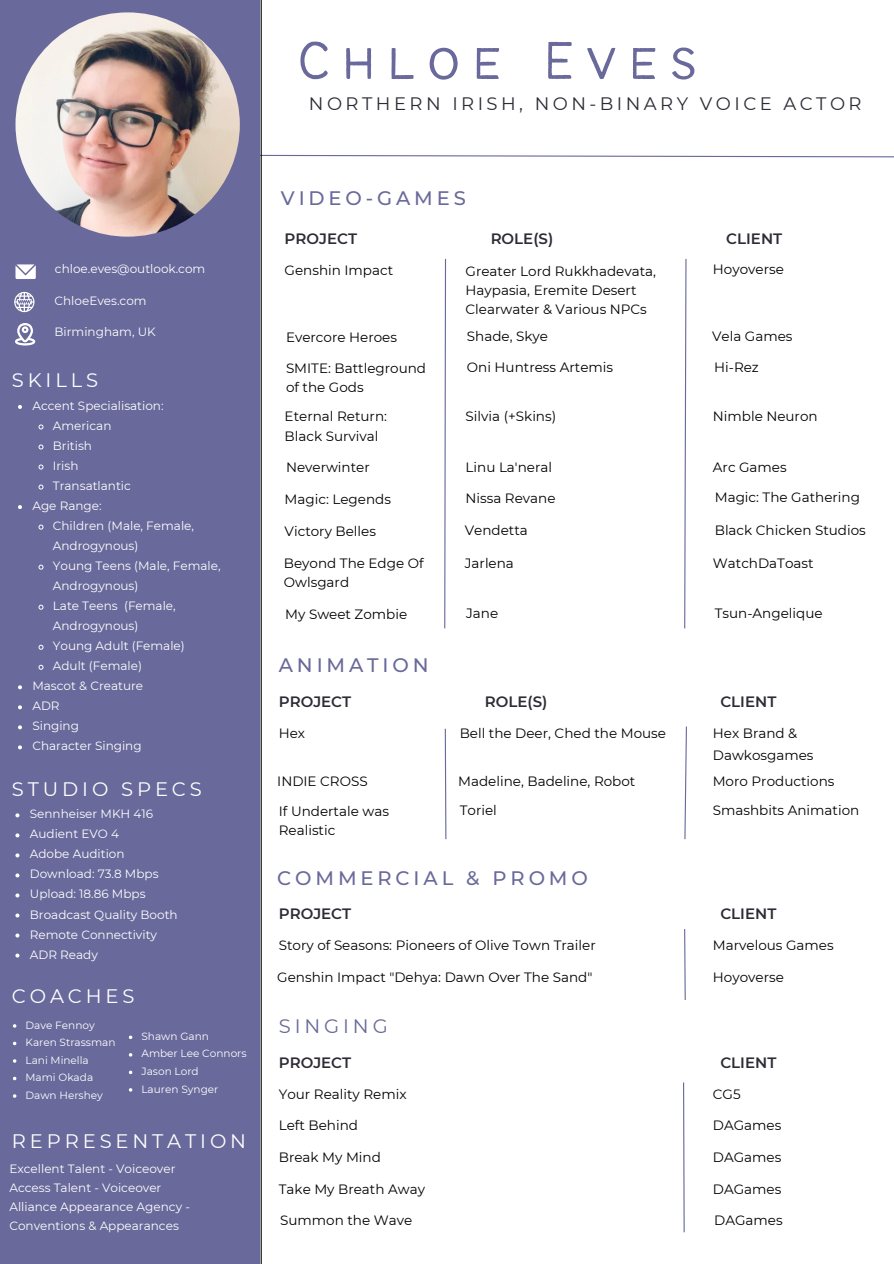
<style>
.page{position:relative;width:894px;height:1264px;background:#fff}
.page>*{position:absolute;margin:0;border:0;box-sizing:border-box;transform-origin:0 0}
.t1{font:300 58.5px "Bantayog";letter-spacing:.2em;color:#69699b}
.t2{font:19.5px "Montserrat";letter-spacing:.2em;color:#fff}
.t3{font:500 19.5px "Montserrat";letter-spacing:.2em;color:#69699b}
.t4{font:19.5px "Montserrat";letter-spacing:.2em;color:#69699b}
.t5{font:18px "Montserrat";letter-spacing:.19em;color:#2f2b36}
.t6{font:600 15px "Montserrat";color:#2f2b36}
.t7{font:13.5px/19.2px "Montserrat";color:#000}
.t8{font:12px/20px "Montserrat";color:#fff}
.t9{font:10.5px "Montserrat";color:#fff}
</style>
<div class="page">
<div style="left:0;top:0;width:260px;height:1263px;background:#69699b"></div>
<svg style="left:262px;top:154px;width:631px;height:4px"></svg>
<hr style="left:260px;top:0;width:2px;height:1263px;background:#000">
<svg style="left:15px;top:264px;width:21px;height:15px"></svg>
<svg style="left:15px;top:323px;width:20px;height:22px"></svg>
<svg style="left:14px;top:292px;width:20px;height:20px"></svg>
<img style="left:15px;top:12px;width:225px;height:225px;border-radius:50%">
<svg style="left:18px;top:405px;width:4px;height:4px"></svg>
<svg style="left:38px;top:424px;width:6px;height:6px"></svg>
<svg style="left:38px;top:444px;width:6px;height:6px"></svg>
<svg style="left:38px;top:464px;width:6px;height:6px"></svg>
<svg style="left:38px;top:484px;width:6px;height:6px"></svg>
<svg style="left:18px;top:505px;width:4px;height:4px"></svg>
<svg style="left:38px;top:524px;width:6px;height:6px"></svg>
<svg style="left:38px;top:564px;width:6px;height:6px"></svg>
<svg style="left:38px;top:604px;width:6px;height:6px"></svg>
<svg style="left:38px;top:644px;width:6px;height:6px"></svg>
<svg style="left:38px;top:664px;width:6px;height:6px"></svg>
<svg style="left:18px;top:685px;width:4px;height:4px"></svg>
<svg style="left:18px;top:705px;width:4px;height:4px"></svg>
<svg style="left:18px;top:725px;width:4px;height:4px"></svg>
<svg style="left:18px;top:745px;width:4px;height:4px"></svg>
<svg style="left:15px;top:813px;width:4px;height:4px"></svg>
<svg style="left:15px;top:833px;width:4px;height:4px"></svg>
<svg style="left:15px;top:853px;width:4px;height:4px"></svg>
<svg style="left:15px;top:873px;width:4px;height:4px"></svg>
<svg style="left:15px;top:893px;width:4px;height:4px"></svg>
<svg style="left:15px;top:913px;width:4px;height:4px"></svg>
<svg style="left:15px;top:933px;width:4px;height:4px"></svg>
<svg style="left:15px;top:953px;width:4px;height:4px"></svg>
<svg style="left:129px;top:1035px;width:3px;height:4px"></svg>
<svg style="left:129px;top:1070px;width:3px;height:4px"></svg>
<svg style="left:444px;top:258px;width:2px;height:371px"></svg>
<svg style="left:684px;top:259px;width:3px;height:370px"></svg>
<svg style="left:684px;top:726px;width:3px;height:114px"></svg>
<svg style="left:444px;top:728px;width:3px;height:112px"></svg>
<svg style="left:684px;top:929px;width:2px;height:71px"></svg>
<svg style="left:683px;top:1082px;width:2px;height:151px"></svg>
<p class="t8" style="left:55px;top:259px;width:152px">chloe.eves@outlook.com</p>
<p class="t8" style="left:54px;top:291px;width:94px">ChloeEves.com</p>
<p class="t8" style="left:54px;top:322px;width:103px">Birmingham, UK</p>
<p class="t2" style="left:12px;top:368px;width:88px">SKILLS</p>
<p class="t8" style="left:32px;top:395px;width:133px">Accent Specialisation:</p>
<p class="t8" style="left:53px;top:415px;width:60px">American</p>
<p class="t8" style="left:53px;top:436px;width:41px">British</p>
<p class="t8" style="left:53px;top:456px;width:27px">Irish</p>
<p class="t8" style="left:53px;top:476px;width:80px">Transatlantic</p>
<p class="t8" style="left:32px;top:496px;width:71px">Age Range:</p>
<p class="t8" style="left:53px;top:516px;width:143px">Children (Male, Female,<br>Androgynous)</p>
<p class="t8" style="left:53px;top:556px;width:169px">Young Teens (Male, Female,<br>Androgynous)</p>
<p class="t8" style="left:53px;top:596px;width:124px">Late Teens (Female,<br>Androgynous)</p>
<p class="t8" style="left:53px;top:636px;width:133px">Young Adult (Female)</p>
<p class="t8" style="left:53px;top:656px;width:91px">Adult (Female)</p>
<p class="t8" style="left:32px;top:676px;width:112px">Mascot &amp; Creature</p>
<p class="t8" style="left:32px;top:696px;width:29px">ADR</p>
<p class="t8" style="left:32px;top:716px;width:48px">Singing</p>
<p class="t8" style="left:32px;top:736px;width:111px">Character Singing</p>
<p class="t2" style="left:12px;top:776px;width:191px">STUDIO SPECS</p>
<p class="t8" style="left:30px;top:804px;width:125px">Sennheiser MKH 416</p>
<p class="t8" style="left:30px;top:824px;width:91px">Audient EVO 4</p>
<p class="t8" style="left:30px;top:844px;width:96px">Adobe Audition</p>
<p class="t8" style="left:30px;top:864px;width:130px">Download: 73.8 Mbps</p>
<p class="t8" style="left:30px;top:884px;width:117px">Upload: 18.86 Mbps</p>
<p class="t8" style="left:30px;top:904px;width:149px">Broadcast Quality Booth</p>
<p class="t8" style="left:30px;top:924px;width:129px">Remote Connectivity</p>
<p class="t8" style="left:30px;top:944px;width:70px">ADR Ready</p>
<p class="t2" style="left:12px;top:984px;width:124px">COACHES</p>
<p class="t9" style="left:26px;top:1018px;width:71px">Dave Fennoy</p>
<p class="t9" style="left:26px;top:1035px;width:91px">Karen Strassman</p>
<p class="t9" style="left:26px;top:1053px;width:65px">Lani Minella</p>
<p class="t9" style="left:26px;top:1070px;width:69px">Mami Okada</p>
<p class="t9" style="left:26px;top:1088px;width:79px">Dawn Hershey</p>
<p class="t9" style="left:141px;top:1029px;width:69px">Shawn Gann</p>
<p class="t9" style="left:141px;top:1047px;width:107px">Amber Lee Connors</p>
<p class="t9" style="left:141px;top:1064px;width:59px">Jason Lord</p>
<p class="t9" style="left:141px;top:1082px;width:78px">Lauren Synger</p>
<p class="t2" style="left:12px;top:1128px;width:235px">REPRESENTATION</p>
<p class="t8" style="left:9px;top:1158px;width:167px">Excellent Talent - Voiceover</p>
<p class="t8" style="left:9px;top:1177px;width:153px">Access Talent - Voiceover</p>
<p class="t8" style="left:9px;top:1197px;width:182px;line-height:19px">Alliance Appearance Agency -<br>Conventions &amp; Appearances</p>
<p class="t1" style="left:297px;top:38px;width:401px">Chloe Eves</p>
<p class="t5" style="left:309px;top:92px;width:554px">NORTHERN IRISH, NON-BINARY VOICE ACTOR</p>
<p class="t3" style="left:281px;top:186px;width:186px">VIDEO-GAMES</p>
<p class="t6" style="left:284px;top:230px;width:74px">PROJECT</p>
<p class="t7" style="left:284px;top:261px;width:110px">Genshin Impact</p>
<p class="t6" style="left:490px;top:230px;width:64px">ROLE(S)</p>
<p class="t6" style="left:726px;top:230px;width:57px">CLIENT</p>
<p class="t7" style="left:465px;top:261px;width:192px">Greater Lord Rukkhadevata,<br>Haypasia, Eremite Desert<br>Clearwater &amp; Various NPCs</p>
<p class="t7" style="left:712px;top:259px;width:72px">Hoyoverse</p>
<p class="t7" style="left:286px;top:327px;width:112px">Evercore Heroes</p>
<p class="t7" style="left:467px;top:327px;width:83px">Shade, Skye</p>
<p class="t7" style="left:712px;top:326px;width:82px">Vela Games</p>
<p class="t7" style="left:286px;top:358px;width:141px">SMITE: Battleground of the Gods</p>
<p class="t7" style="left:467px;top:358px;width:148px">Oni Huntress Artemis</p>
<p class="t7" style="left:714px;top:358px;width:46px">Hi-Rez</p>
<p class="t7" style="left:284px;top:426px;width:95px">Black Survival</p>
<p class="t7" style="left:284px;top:407px;width:104px">Eternal Return:</p>
<p class="t7" style="left:465px;top:406px;width:92px">Silvia (+Skins)</p>
<p class="t7" style="left:712px;top:406px;width:106px">Nimble Neuron</p>
<p class="t7" style="left:286px;top:458px;width:85px">Neverwinter</p>
<p class="t7" style="left:465px;top:457px;width:88px">Linu La'neral</p>
<p class="t7" style="left:712px;top:457px;width:75px">Arc Games</p>
<p class="t7" style="left:284px;top:489px;width:108px">Magic: Legends</p>
<p class="t7" style="left:465px;top:489px;width:91px">Nissa Revane</p>
<p class="t7" style="left:714px;top:487px;width:147px">Magic: The Gathering</p>
<p class="t7" style="left:284px;top:521px;width:93px">Victory Belles</p>
<p class="t7" style="left:464px;top:520px;width:65px">Vendetta</p>
<p class="t7" style="left:714px;top:520px;width:152px">Black Chicken Studios</p>
<p class="t7" style="left:284px;top:554px;width:141px">Beyond The Edge Of<br>Owlsgard</p>
<p class="t7" style="left:464px;top:553px;width:51px">Jarlena</p>
<p class="t7" style="left:712px;top:553px;width:102px">WatchDaToast</p>
<p class="t7" style="left:285px;top:604px;width:123px">My Sweet Zombie</p>
<p class="t7" style="left:466px;top:604px;width:34px">Jane</p>
<p class="t7" style="left:714px;top:604px;width:109px">Tsun-Angelique</p>
<p class="t3" style="left:279px;top:653px;width:151px">ANIMATION</p>
<p class="t6" style="left:279px;top:692px;width:74px">PROJECT</p>
<p class="t6" style="left:484px;top:692px;width:64px">ROLE(S)</p>
<p class="t6" style="left:720px;top:692px;width:57px">CLIENT</p>
<p class="t7" style="left:459px;top:723px;width:208px">Bell the Deer, Ched the Mouse</p>
<p class="t7" style="left:712px;top:721px;width:102px;line-height:22.5px">Hex Brand &amp;<br>Dawkosgames</p>
<p class="t7" style="left:279px;top:723px;width:28px">Hex</p>
<p class="t7" style="left:277px;top:771px;width:92px">INDIE CROSS</p>
<p class="t7" style="left:458px;top:771px;width:178px">Madeline, Badeline, Robot</p>
<p class="t7" style="left:712px;top:771px;width:123px">Moro Productions</p>
<p class="t7" style="left:279px;top:801px;width:112px">If Undertale was<br>Realistic</p>
<p class="t7" style="left:459px;top:801px;width:39px">Toriel</p>
<p class="t7" style="left:712px;top:801px;width:148px">Smashbits Animation</p>
<p class="t3" style="left:277px;top:865px;width:312px">COMMERCIAL &amp; PROMO</p>
<p class="t6" style="left:279px;top:904px;width:74px">PROJECT</p>
<p class="t6" style="left:720px;top:904px;width:57px">CLIENT</p>
<p class="t7" style="left:712px;top:936px;width:122px">Marvelous Games</p>
<p class="t7" style="left:279px;top:936px;width:318px">Story of Seasons: Pioneers of Olive Town Trailer</p>
<p class="t7" style="left:277px;top:967px;width:316px">Genshin Impact "Dehya: Dawn Over The Sand"</p>
<p class="t7" style="left:712px;top:967px;width:72px">Hoyoverse</p>
<p class="t4" style="left:279px;top:1014px;width:110px">SINGING</p>
<p class="t6" style="left:279px;top:1053px;width:74px">PROJECT</p>
<p class="t6" style="left:720px;top:1053px;width:57px">CLIENT</p>
<p class="t7" style="left:712px;top:1084px;width:29px">CG5</p>
<p class="t7" style="left:279px;top:1115px;width:81px">Left Behind</p>
<p class="t7" style="left:712px;top:1115px;width:70px">DAGames</p>
<p class="t7" style="left:279px;top:1147px;width:104px">Break My Mind</p>
<p class="t7" style="left:712px;top:1147px;width:70px">DAGames</p>
<p class="t7" style="left:279px;top:1179px;width:148px">Take My Breath Away</p>
<p class="t7" style="left:712px;top:1179px;width:70px">DAGames</p>
<p class="t7" style="left:280px;top:1210px;width:134px">Summon the Wave</p>
<p class="t7" style="left:714px;top:1210px;width:70px">DAGames</p>
<p class="t7" style="left:279px;top:1084px;width:129px">Your Reality Remix</p>
</div>
